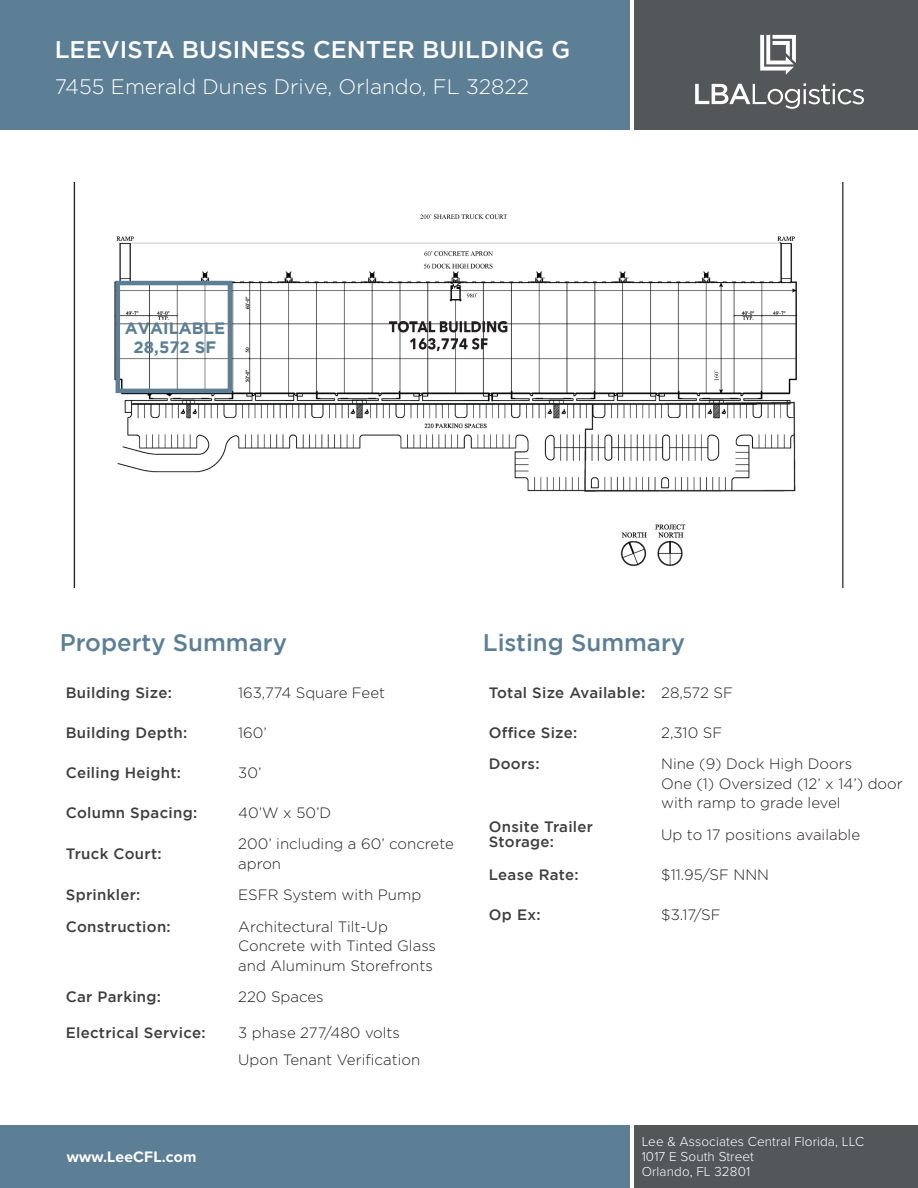
<style>
.page{position:relative;width:918px;height:1188px;background:#fff}
.page>*{position:absolute;margin:0;border:0;box-sizing:border-box;transform-origin:0 0}
.t1{font:500 24px "Gotham";color:#fff}
.t2{font:500 24px "Gotham";color:#5c7f95}
.t3{font:300 21px "Gotham";color:#fff}
.t4{font:700 16.5px "Gotham";color:#5c7f95}
.t5{font:700 15.75px "Proxima Nova";letter-spacing:.01em;color:#fff}
.t6{font:300 15px/19.5px "Gotham";color:#231f20}
.t7{font:500 15px/15px "Gotham";letter-spacing:.02em;color:#3e3e3f}
.t8{font:300 13.5px "Proxima Nova";letter-spacing:.01em;color:#fff}
.s1{font-style:inherit}
</style>
<div class="page">
<div style="left:0;top:0;width:630px;height:130px;background:#5c7f95"></div>
<div style="left:634px;top:0;width:284px;height:130px;background:#545759"></div>
<div style="left:0;top:1125px;width:630px;height:63px;background:#5c7f95"></div>
<div style="left:634px;top:1125px;width:284px;height:63px;background:#545759"></div>
<svg style="left:695px;top:83px;width:169px;height:26px"></svg>
<svg style="left:760px;top:35px;width:36px;height:40px"></svg>
<img style="left:73px;top:182px;width:771px;height:405px">
<div style="left:116px;top:281px;width:116px;height:112px;border:4px solid #5c7f95"></div>
<p class="t1" style="left:55px;top:36px;width:79px">LEEVISTA</p>
<p class="t1" style="left:182px;top:36px;width:17px">BUSINESS</p>
<p class="t1" style="left:313px;top:36px;width:18px">CENTER</p>
<p class="t1" style="left:422px;top:36px;width:14px">BUI</p>
<p class="t1" style="left:465px;top:36px;width:30px">LDIN</p>
<p class="t1" style="left:525px;top:36px;width:46px">G G</p>
<p class="t3" style="left:55px;top:75px;width:476px"><span class="s1">7455 E</span>merald Dunes Drive, Orlando, FL 32822</p>
<p class="t4" style="left:125px;top:318px;width:102px">AVAILABLE</p>
<p class="t4" style="left:134px;top:338px;width:84px">28,572 SF</p>
<p class="t2" style="left:60px;top:629px;width:229px">Property Summary</p>
<p class="t7" style="left:66px;top:685px;width:108px">Building Size:</p>
<p class="t6" style="left:238px;top:683px;width:148px">163,774 Square Feet</p>
<p class="t7" style="left:66px;top:725px;width:123px">Building Depth:</p>
<p class="t6" style="left:238px;top:723px;width:30px">160’</p>
<p class="t7" style="left:66px;top:765px;width:117px">Ceiling Height:</p>
<p class="t6" style="left:238px;top:763px;width:25px">30’</p>
<p class="t7" style="left:66px;top:805px;width:133px">Column Spacing:</p>
<p class="t6" style="left:238px;top:803px;width:95px">40’W x 50’D</p>
<p class="t7" style="left:66px;top:846px;width:97px">Truck Court:</p>
<p class="t6" style="left:238px;top:834px;width:217px">200’ including a 60’ concrete apron</p>
<p class="t7" style="left:66px;top:887px;width:76px">Sprinkler:</p>
<p class="t6" style="left:238px;top:885px;width:185px">ESFR System with Pump</p>
<p class="t7" style="left:66px;top:919px;width:107px">Construction:</p>
<p class="t6" style="left:238px;top:916px;width:199px">Architectural Tilt-Up<br>Concrete with Tinted Glass and Aluminum Storefronts</p>
<p class="t7" style="left:66px;top:989px;width:97px">Car Parking:</p>
<p class="t6" style="left:238px;top:987px;width:87px">220 Spaces</p>
<p class="t7" style="left:66px;top:1024px;width:141px">Electrical Service:</p>
<p class="t6" style="left:238px;top:1022px;width:163px">3 phase 277/480 volts</p>
<p class="t6" style="left:238px;top:1049px;width:184px">Upon Tenant Verification</p>
<p class="t5" style="left:67px;top:1145px;width:131px">www.LeeCFL.com</p>
<p class="t2" style="left:483px;top:629px;width:204px">Listing Summary</p>
<p class="t7" style="left:489px;top:685px;width:158px">Total Size Available:</p>
<p class="t6" style="left:661px;top:683px;width:73px">28,572 SF</p>
<p class="t7" style="left:489px;top:725px;width:90px">Office Size:</p>
<p class="t6" style="left:661px;top:723px;width:63px">2,310 SF</p>
<p class="t7" style="left:489px;top:756px;width:52px">Doors:</p>
<p class="t6" style="left:661px;top:754px;width:192px">Nine (9) Dock High Doors</p>
<p class="t6" style="left:661px;top:774px;width:243px">One (1) Oversized (12’ x 14’) door</p>
<p class="t6" style="left:661px;top:793px;width:181px">with ramp to grade level</p>
<p class="t7" style="left:489px;top:819px;width:106px">Onsite Trailer<br>Storage:</p>
<p class="t6" style="left:661px;top:825px;width:200px">Up to 17 positions available</p>
<p class="t7" style="left:489px;top:867px;width:91px">Lease Rate:</p>
<p class="t6" style="left:661px;top:865px;width:109px">$11.95/SF NNN</p>
<p class="t7" style="left:489px;top:907px;width:53px">Op Ex:</p>
<p class="t6" style="left:661px;top:904px;width:61px">$3.17/SF</p>
<p class="t8" style="left:642px;top:1131px;width:224px">Lee &amp; Associates Central Florida, LLC</p>
<p class="t8" style="left:642px;top:1146px;width:114px">1017 E South Street</p>
<p class="t8" style="left:642px;top:1161px;width:110px">Orlando, FL 32801</p>
</div>
